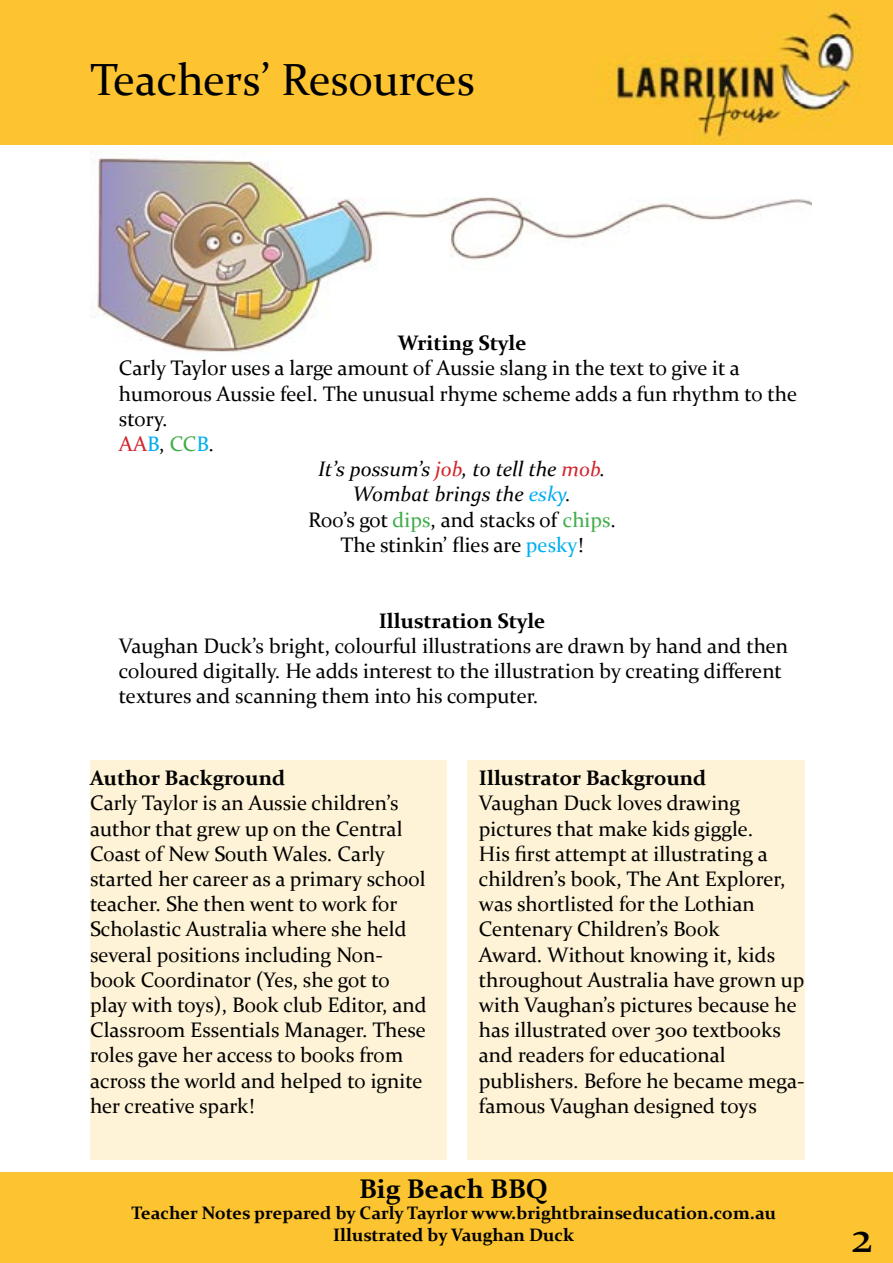
<style>
.page{position:relative;width:893px;height:1263px;background:#fff}
.page>*{position:absolute;margin:0;border:0;box-sizing:border-box;transform-origin:0 0}
.t1{font:45px "Constantia";color:#000}
.t2{font:700 27px "Constantia";color:#000}
.t3{font:21px/25.2px "Constantia";color:#000}
.t4{font:700 21px "Constantia";color:#000}
.t5{font:italic 21px "Constantia";color:#000}
.t6{font:21px "Constantia";color:#d2232a}
.t7{font:700 18px/21.6px "Constantia";color:#000;text-align:center}
.s1{color:#00aeef}
.s2{color:#000}
.s3{color:#41ad49}
.s4{color:#d2232a}
</style>
<div class="page">
<div style="left:0;top:0;width:893px;height:144px;background:#fcc431"></div>
<img style="left:609px;top:8px;width:252px;height:132px">
<div style="left:0;top:1173px;width:893px;height:90px;background:#fcc431"></div>
<div style="left:90px;top:760px;width:356px;height:400px;background:#fef3d6"></div>
<div style="left:467px;top:760px;width:338px;height:400px;background:#fef3d6"></div>
<img style="left:90px;top:151px;width:722px;height:202px">
<h1 class="t1" style="left:90px;top:49px;width:386px">Teachers’ Resources</h1>
<p class="t4" style="left:398px;top:329px;width:130px">Writing Style</p>
<p class="t3" style="left:119px;top:355px;width:622px">Carly Taylor uses a large amount of Aussie slang in the text to give it a</p>
<p class="t3" style="left:119px;top:380px;width:680px">humorous Aussie feel. The unusual rhyme scheme adds a fun rhythm to the</p>
<p class="t3" style="left:119px;top:405px;width:50px">story.</p>
<p class="t6" style="left:119px;top:430px;width:97px">AA<span class="s1">B</span><span class="s2">,</span> <span class="s3">CC</span><span class="s1">B</span><span class="s2">.</span></p>
<p class="t5" style="left:318px;top:455px;width:289px">It’s possum’s <span class="s4">job</span>, to tell the <span class="s4">mob</span>.</p>
<p class="t5" style="left:353px;top:480px;width:220px">Wombat brings the <span class="s1">esky</span>.</p>
<p class="t3" style="left:308px;top:506px;width:309px">Roo’s got <span class="s3">dips</span>, and stacks of <span class="s3">chips</span>.</p>
<p class="t3" style="left:341px;top:531px;width:244px">The stinkin’ flies are <span class="s1">pesky</span>!</p>
<p class="t4" style="left:379px;top:606px;width:168px">Illustration Style</p>
<p class="t3" style="left:119px;top:632px;width:671px">Vaughan Duck’s bright, colourful illustrations are drawn by hand and then coloured digitally. He adds interest to the illustration by creating different textures and scanning them into his computer.</p>
<p class="t4" style="left:90px;top:763px;width:197px">Author Background</p>
<p class="t3" style="left:90px;top:790px;width:338px">Carly Taylor is an Aussie children’s author that grew up on the Central Coast of New South Wales. Carly started her career as a primary school teacher. She then went to work for Scholastic Australia where she held several positions including Non&shy;book Coordinator (Yes, she got to play with toys), Book club Editor, and Classroom Essentials Manager. These roles gave her access to books from across the world and helped to ignite her creative spark!</p>
<p class="t4" style="left:479px;top:763px;width:229px">Illustrator Background</p>
<p class="t3" style="left:479px;top:790px;width:327px">Vaughan Duck loves drawing pictures that make kids giggle.<br>His first attempt at illustrating a children’s book, The Ant Explorer, was shortlisted for the Lothian<br>Centenary Children’s Book<br>Award. Without knowing it, kids throughout Australia have grown up with Vaughan’s pictures because he has illustrated over 300 textbooks and readers for educational publishers. Before he became mega&shy;famous Vaughan designed toys</p>
<p class="t2" style="left:359px;top:1170px;width:191px">Big Beach BBQ</p>
<p class="t7" style="left:131px;top:1201px;width:646px">Teacher Notes prepared by Carly Tayrlor www.brightbrainseducation.com.au<br>Illustrated by Vaughan Duck</p>
<h1 class="t1" style="left:851px;top:1206px;width:23px">2</h1>
</div>
